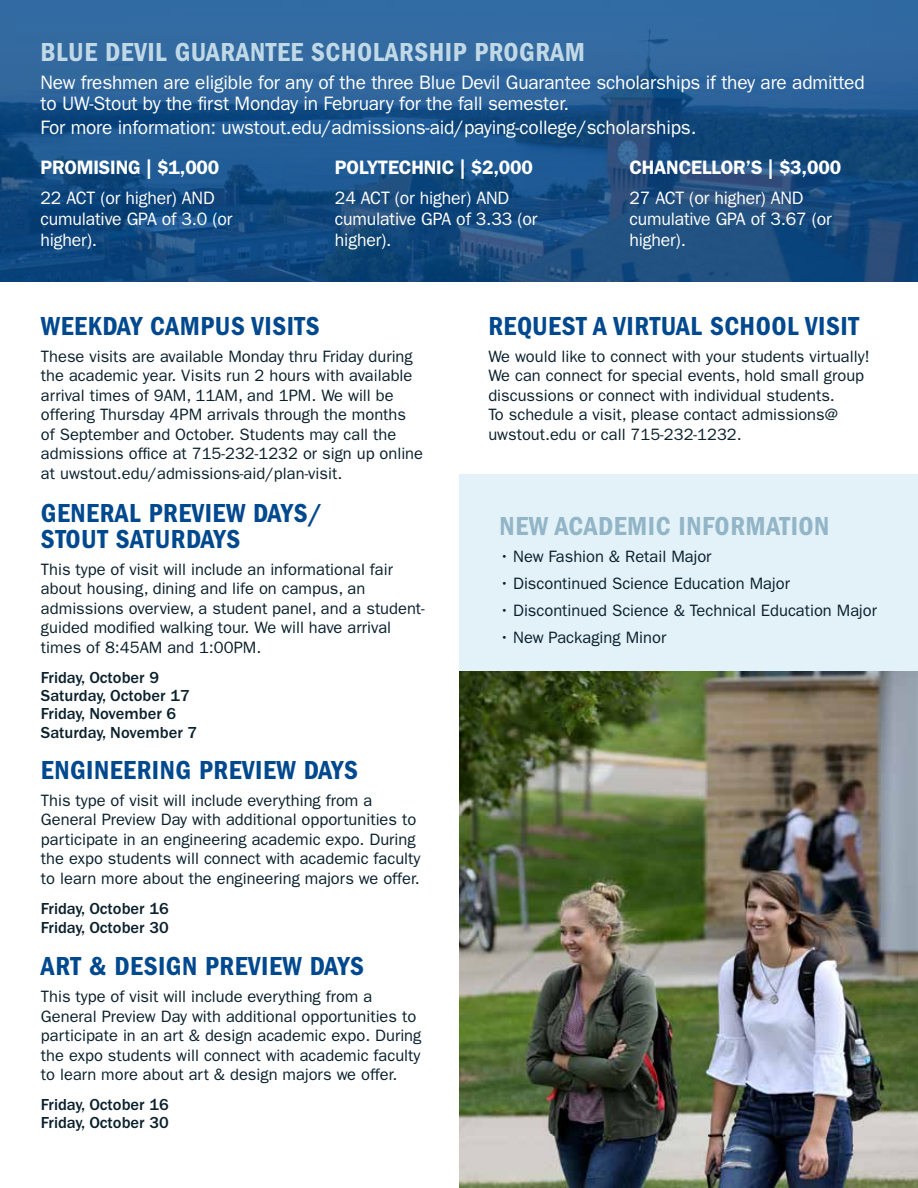
<style>
.page{position:relative;width:918px;height:1188px;background:#fff}
.page>*{position:absolute;margin:0;border:0;box-sizing:border-box;transform-origin:0 0}
.t1{font:27px/25.5px "ITC Franklin Gothic Std Dm Cd";letter-spacing:.02em;color:#00498f}
.t2{font:27px "ITC Franklin Gothic Std Dm Cd";letter-spacing:.02em;color:#c1d9e6}
.t3{font:27px "ITC Franklin Gothic Std Dm Cd";letter-spacing:.02em;color:#92b6c7}
.t4{font:19.5px/21px "ITC Franklin Gothic Std";letter-spacing:-.01em;color:#fff}
.t5{font:600 19.5px "ITC Franklin Gothic Std";letter-spacing:-.01em;color:#fff}
.t6{font:18px/21px "ITC Franklin Gothic Std";letter-spacing:-.01em;color:#fff}
.t7{font:16.5px/19.5px "ITC Franklin Gothic Std";color:#0a202c}
.t8{font:500 16.5px/18px "ITC Franklin Gothic Std";color:#0a202c}
</style>
<div class="page">
<div style="left:459px;top:475px;width:459px;height:203px;background:#e3f1f8"></div>
<img style="left:459px;top:671px;width:459px;height:517px">
<svg style="left:0;top:0;width:918px;height:282px;background:#20568c"></svg>
<h1 class="t2" style="left:40px;top:37px;width:546px">BLUE DEVIL GUARANTEE SCHOLARSHIP PROGRAM</h1>
<p class="t4" style="left:40px;top:72px;width:826px">New freshmen are eligible for any of the three Blue Devil Guarantee scholarships if they are admitted to UW-Stout by the first Monday in February for the fall semester.</p>
<p class="t4" style="left:40px;top:117px;width:657px">For more information: uwstout.edu/admissions-aid/paying-college/scholarships.</p>
<p class="t5" style="left:335px;top:155px;width:199px">POLYTECHNIC | $2,000</p>
<p class="t6" style="left:335px;top:187px;width:204px">24 ACT (or higher) AND cumulative GPA of 3.33 (or higher).</p>
<p class="t5" style="left:40px;top:155px;width:180px">PROMISING | $1,000</p>
<p class="t6" style="left:40px;top:187px;width:194px">22 ACT (or higher) AND cumulative GPA of 3.0 (or higher).</p>
<p class="t5" style="left:629px;top:155px;width:213px">CHANCELLOR’S | $3,000</p>
<p class="t6" style="left:629px;top:187px;width:204px">27 ACT (or higher) AND cumulative GPA of 3.67 (or higher).</p>
<h1 class="t1" style="left:41px;top:313px;width:280px">WEEKDAY CAMPUS VISITS</h1>
<p class="t7" style="left:41px;top:347px;width:384px">These visits are available Monday thru Friday during the academic year. Visits run 2 hours with available arrival times of 9AM, 11AM, and 1PM. We will be offering Thursday 4PM arrivals through the months of September and October. Students may call the admissions office at 715-232-1232 or sign up online at uwstout.edu/admissions-aid/plan-visit.</p>
<h1 class="t1" style="left:41px;top:501px;width:283px">GENERAL PREVIEW DAYS/<br>STOUT SATURDAYS</h1>
<p class="t7" style="left:41px;top:560px;width:385px">This type of visit will include an informational fair about housing, dining and life on campus, an admissions overview, a student panel, and a student&shy;guided modified walking tour. We will have arrival times of 8:45AM and 1:00PM.</p>
<p class="t8" style="left:41px;top:669px;width:150px">Friday, October 9<br>Saturday, October 17<br>Friday, November 6</p>
<p class="t8" style="left:41px;top:724px;width:158px">Saturday, November 7</p>
<h1 class="t1" style="left:41px;top:757px;width:318px">ENGINEERING PREVIEW DAYS</h1>
<p class="t7" style="left:41px;top:791px;width:381px">This type of visit will include everything from a General Preview Day with additional opportunities to participate in an engineering academic expo. During the expo students will connect with academic faculty to learn more about the engineering majors we offer.</p>
<p class="t8" style="left:41px;top:899px;width:129px;line-height:19.5px">Friday, October 16<br>Friday, October 30</p>
<h1 class="t1" style="left:41px;top:954px;width:324px">ART &amp; DESIGN PREVIEW DAYS</h1>
<p class="t7" style="left:41px;top:987px;width:382px">This type of visit will include everything from a General Preview Day with additional opportunities to participate in an art &amp; design academic expo. During the expo students will connect with academic faculty to learn more about art &amp; design majors we offer.</p>
<p class="t8" style="left:41px;top:1096px;width:129px">Friday, October 16<br>Friday, October 30</p>
<h1 class="t1" style="left:488px;top:313px;width:372px">REQUEST A VIRTUAL SCHOOL VISIT</h1>
<p class="t7" style="left:488px;top:347px;width:383px">We would like to connect with your students virtually!<br>We can connect for special events, hold small group discussions or connect with individual students.<br>To schedule a visit, please contact admissions@ uwstout.edu or call 715-232-1232.</p>
<h1 class="t3" style="left:500px;top:510px;width:331px">NEW ACADEMIC INFORMATION</h1>
<p class="t7" style="left:500px;top:546px;width:213px">• New Fashion &amp; Retail Major</p>
<p class="t7" style="left:500px;top:573px;width:292px">• Discontinued Science Education Major</p>
<p class="t7" style="left:500px;top:600px;width:379px">• Discontinued Science &amp; Technical Education Major</p>
<p class="t7" style="left:500px;top:627px;width:168px">• New Packaging Minor</p>
</div>
